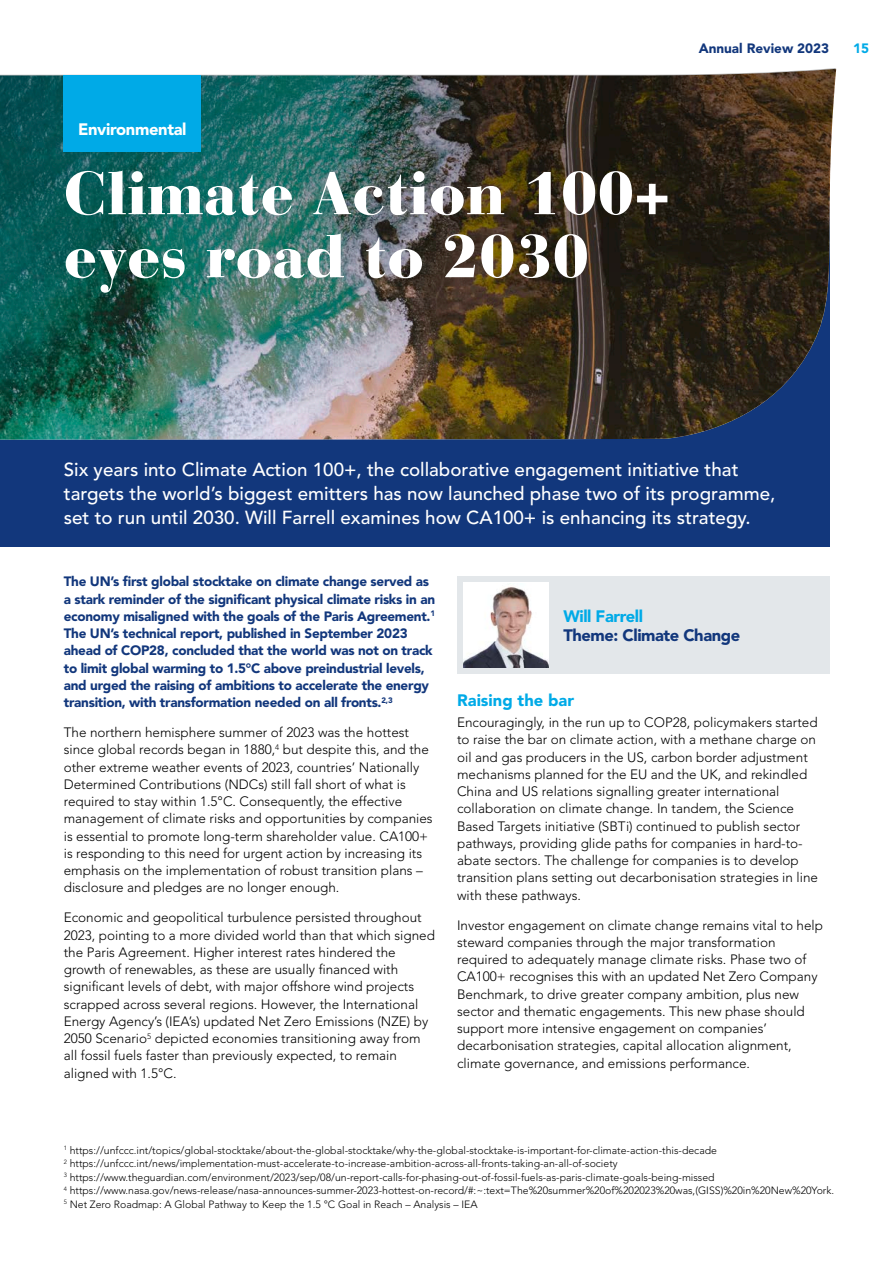
<style>
.page{position:relative;width:893px;height:1263px;background:#fff}
.page>*{position:absolute;margin:0;border:0;box-sizing:border-box;transform-origin:0 0}
.Main_Header_1{font:900 60px/63px "Bauer Bodoni Std";color:#fff}
.Intro_Para_FH{font:500 18.75px/24px "Avenir LT Std";color:#fff}
.Sub2{font:900 16.5px/19.5px "Avenir LT Std";letter-spacing:-.025em;color:#12377c}
.Body_Text_FH{font:900 16.5px "Avenir LT Std";letter-spacing:-.02em;color:#fff}
.Heading_1_FH{font:900 16.5px "Avenir LT Std";color:#00aae7}
.Body_Text_FH-2{font:300 13.5px/17.2px "Avenir LT Std";color:#000}
.Body_Text_FH-3{font:900 13.5px/17.2px "Avenir LT Std";letter-spacing:-.02em;color:#12377c}
.Body_Text_FH-4{font:900 13.5px "Avenir LT Std";color:#12377c}
.t1{font:900 13.5px "Avenir LT Std";color:#00aae7}
.Footnote_FH{font:300 10.5px "Avenir LT Std";color:#000}
.s1{color:#00aae7}
</style>
<div class="page">
<div style="left:0;top:77px;width:829px;height:470px;background:#12377c"></div>
<img style="left:0;top:68px;width:837px;height:371px">
<div style="left:457px;top:576px;width:372px;height:98px;background:#e3e7ea"></div>
<img style="left:463px;top:583px;width:86px;height:85px">
<div style="left:64px;top:75px;width:137px;height:77px;background:#00aae7"></div>
<p class="Body_Text_FH" style="left:78px;top:119px;width:110px">Environmental</p>
<p class="Main_Header_1" style="left:64px;top:162px;width:608px">Climate Action 100+ eyes road to 2030</p>
<p class="Body_Text_FH-4" style="left:699px;top:40px;width:132px">Annual Review 2023</p>
<p class="t1" style="left:853px;top:40px;width:17px">15</p>
<p class="Intro_Para_FH" style="left:64px;top:458px;width:713px">Six years into Climate Action 100+, the collaborative engagement initiative that targets the world’s biggest emitters has now launched phase two of its programme, set to run until 2030. Will Farrell examines how CA100+ is enhancing its strategy.</p>
<p class="Body_Text_FH-3" style="left:64px;top:573px;width:373px">The UN’s first global stocktake on climate change served as a stark reminder of the significant physical climate risks in an economy misaligned with the goals of the Paris Agreement.<sup>1<br></sup>The UN’s technical report, published in September 2023 ahead of COP28, concluded that the world was not on track to limit global warming to 1.5°C above preindustrial levels, and urged the raising of ambitions to accelerate the energy transition, with transformation needed on all fronts.<sup>2,3</sup></p>
<p class="Body_Text_FH-2" style="left:64px;top:724px;width:370px">The northern hemisphere summer of 2023 was the hottest since global records began in 1880,<sup>4</sup> but despite this, and the other extreme weather events of 2023, countries’ Nationally Determined Contributions (NDCs) still fall short of what is required to stay within 1.5°C. Consequently, the effective management of climate risks and opportunities by companies is essential to promote long-term shareholder value. CA100+ is responding to this need for urgent action by increasing its emphasis on the implementation of robust transition plans – disclosure and pledges are no longer enough.</p>
<p class="Body_Text_FH-2" style="left:64px;top:909px;width:373px">Economic and geopolitical turbulence persisted throughout 2023, pointing to a more divided world than that which signed the Paris Agreement. Higher interest rates hindered the growth of renewables, as these are usually financed with significant levels of debt, with major offshore wind projects scrapped across several regions. However, the International Energy Agency’s (IEA’s) updated Net Zero Emissions (NZE) by 2050 Scenario<sup>5</sup> depicted economies transitioning away from all fossil fuels faster than previously expected, to remain aligned with 1.5°C.</p>
<p class="Sub2" style="left:563px;top:606px;width:178px"><span class="s1">Will Farrell<br></span>Theme: Climate Change</p>
<p class="Heading_1_FH" style="left:457px;top:690px;width:119px">Raising the bar</p>
<p class="Body_Text_FH-2" style="left:457px;top:714px;width:362px">Encouragingly, in the run up to COP28, policymakers started to raise the bar on climate action, with a methane charge on oil and gas producers in the US, carbon border adjustment mechanisms planned for the EU and the UK, and rekindled China and US relations signalling greater international collaboration on climate change. In tandem, the Science Based Targets initiative (SBTi) continued to publish sector pathways, providing glide paths for companies in hard-to&shy;abate sectors. The challenge for companies is to develop transition plans setting out decarbonisation strategies in line with these pathways.</p>
<p class="Body_Text_FH-2" style="left:457px;top:916px;width:367px">Investor engagement on climate change remains vital to help steward companies through the major transformation required to adequately manage climate risks. Phase two of CA100+ recognises this with an updated Net Zero Company Benchmark, to drive greater company ambition, plus new sector and thematic engagements. This new phase should support more intensive engagement on companies’ decarbonisation strategies, capital allocation alignment, climate governance, and emissions performance.</p>
<p class="Footnote_FH" style="left:64px;top:1144px;width:655px"><sup>1</sup> https://unfccc.int/topics/global-stocktake/about-the-global-stocktake/why-the-global-stocktake-is-important-for-climate-action-this-decade</p>
<p class="Footnote_FH" style="left:64px;top:1157px;width:555px"><sup>2</sup> https://unfccc.int/news/implementation-must-accelerate-to-increase-ambition-across-all-fronts-taking-an-all-of-society</p>
<p class="Footnote_FH" style="left:64px;top:1171px;width:652px"><sup>3</sup> https://www.theguardian.com/environment/2023/sep/08/un-report-calls-for-phasing-out-of-fossil-fuels-as-paris-climate-goals-being-missed</p>
<p class="Footnote_FH" style="left:64px;top:1184px;width:772px"><sup>4</sup> https://www.nasa.gov/news-release/nasa-announces-summer-2023-hottest-on-record/#:~:text=The%20summer%20of%202023%20was,(GISS)%20in%20New%20York.</p>
<p class="Footnote_FH" style="left:64px;top:1198px;width:415px"><sup>5</sup> Net Zero Roadmap: A Global Pathway to Keep the 1.5 °C Goal in Reach – Analysis – IEA</p>
</div>
